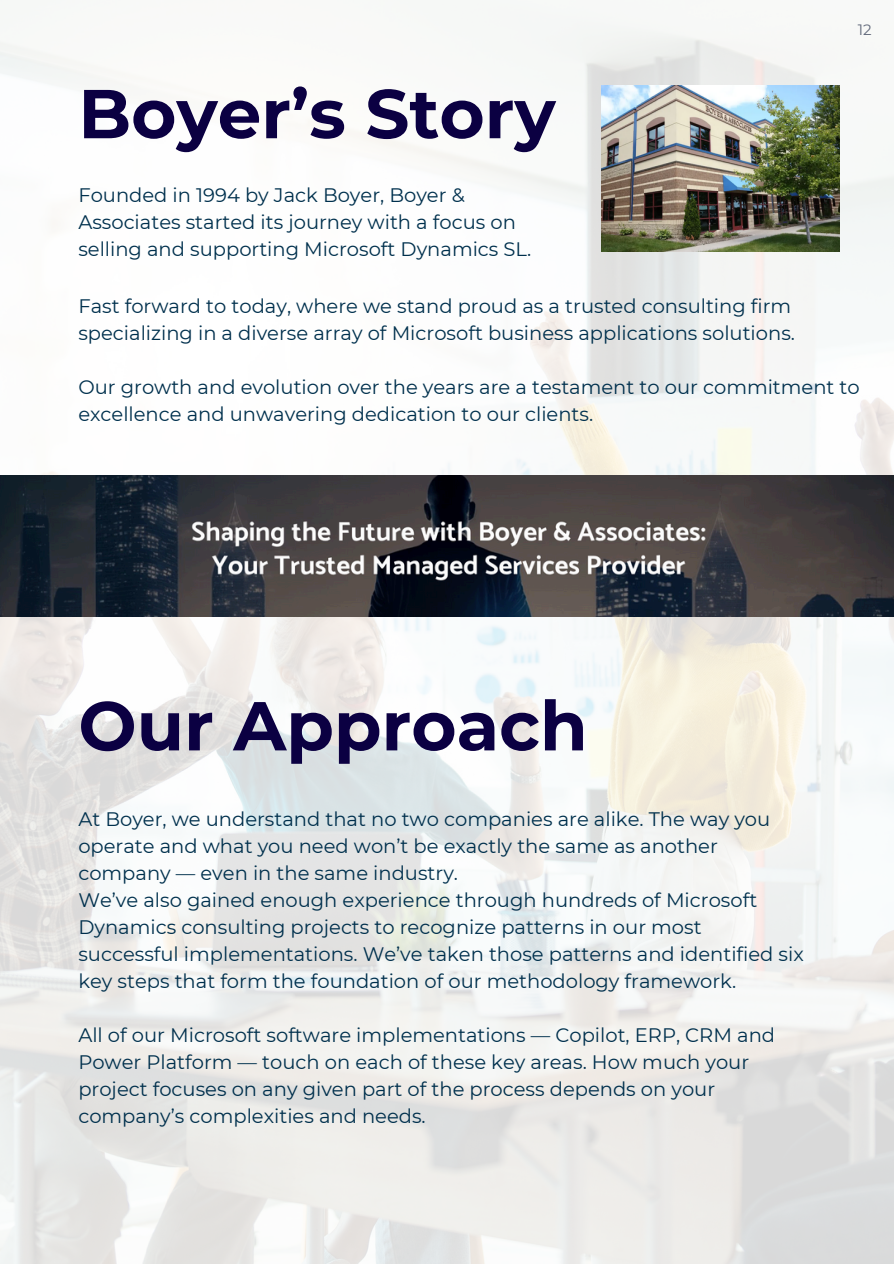
<style>
.page{position:relative;width:894px;height:1264px;background:#fff}
.page>*{position:absolute;margin:0;border:0;box-sizing:border-box;transform-origin:0 0}
.t1{font:700 69px "Montserrat";color:#0b0042}
.t2{font:19.5px/27px "Montserrat";color:#00304d}
.t3{font:15px "Montserrat";color:#61697b}
</style>
<div class="page">
<img style="left:0;top:23px;width:893px;height:1240px">
<img style="left:0;top:475px;width:893px;height:142px">
<img style="left:601px;top:85px;width:238px;height:167px">
<p class="t1" style="left:78px;top:71px;width:478px">Boyer’s Story</p>
<p class="t2" style="left:78px;top:182px;width:454px">Founded in 1994 by Jack Boyer, Boyer &amp;<br>Associates started its journey with a focus on selling and supporting Microsoft Dynamics SL.</p>
<p class="t3" style="left:857px;top:20px;width:15px">12</p>
<p class="t2" style="left:78px;top:292px;width:718px">Fast forward to today, where we stand proud as a trusted consulting firm specializing in a diverse array of Microsoft business applications solutions.</p>
<p class="t2" style="left:78px;top:373px;width:782px">Our growth and evolution over the years are a testament to our commitment to excellence and unwavering dedication to our clients.</p>
<h1 class="t1" style="left:78px;top:683px;width:510px">Our Approach</h1>
<h1 class="t2" style="left:78px;top:805px;width:693px">At Boyer, we understand that no two companies are alike. The way you operate and what you need won’t be exactly the same as another company — even in the same industry.</h1>
<p class="t2" style="left:78px;top:886px;width:726px">We’ve also gained enough experience through hundreds of Microsoft Dynamics consulting projects to recognize patterns in our most successful implementations. We’ve taken those patterns and identified six key steps that form the foundation of our methodology framework.</p>
<p class="t2" style="left:78px;top:1021px;width:698px">All of our Microsoft software implementations — Copilot, ERP, CRM and Power Platform — touch on each of these key areas. How much your project focuses on any given part of the process depends on your company’s complexities and needs.</p>
</div>
